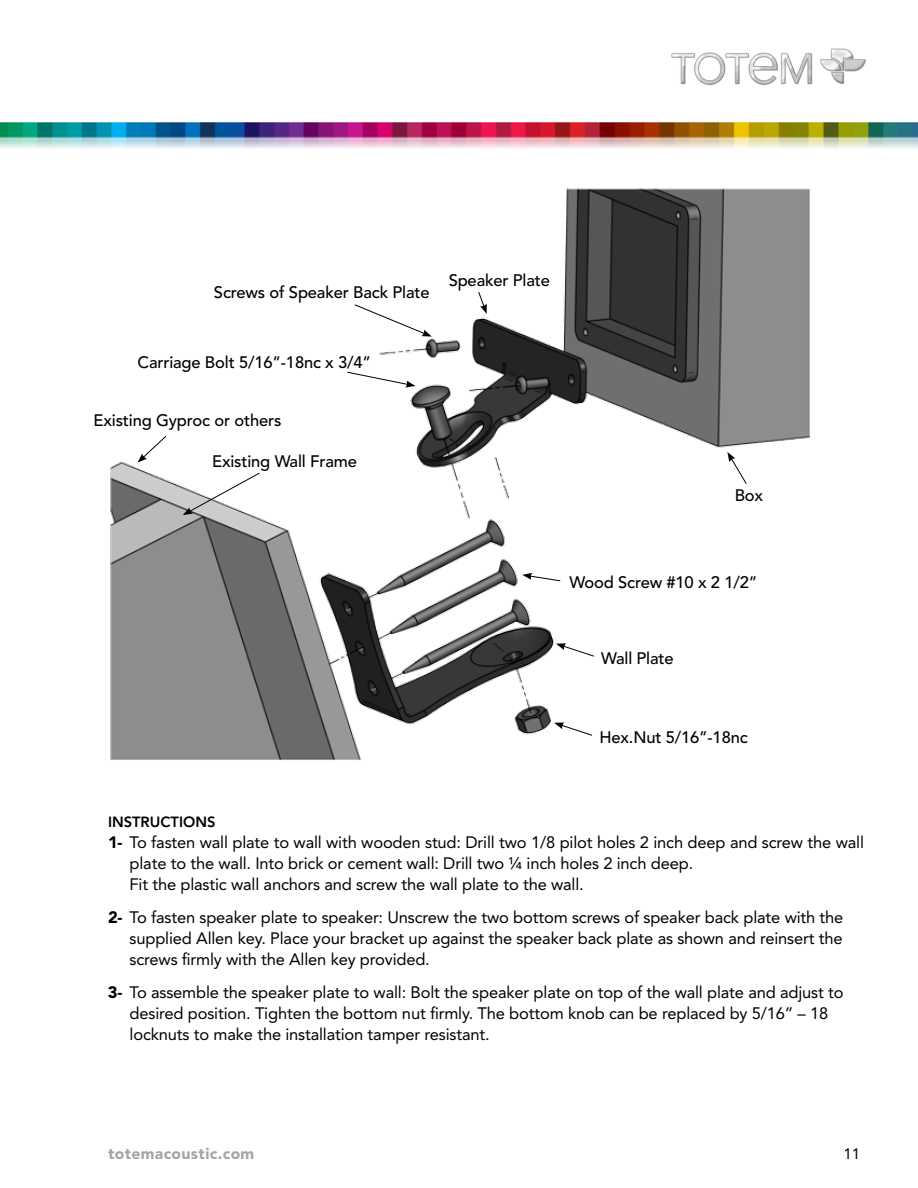
<style>
.page{position:relative;width:918px;height:1188px;background:#fff}
.page>*{position:absolute;margin:0;border:0;box-sizing:border-box;transform-origin:0 0}
.t1{font:16.5px/21px "Avenir";letter-spacing:-.01em;color:#000}
.t2{font:500 16.5px "Avenir";letter-spacing:-.01em;color:#000}
.t3{font:900 15.75px "Avenir";letter-spacing:.02em;color:#757779}
.t4{font:15px "Avenir";color:#000}
.t5{font:800 14.7px "Avenir";color:#000}
.s1{font-weight:900}
</style>
<div class="page">
<img style="left:671px;top:48px;width:195px;height:37px">
<img style="left:0;top:122px;width:918px;height:26px">
<img style="left:110px;top:188px;width:701px;height:572px">
<svg style="left:554px;top:722px;width:39px;height:14px"></svg>
<svg style="left:556px;top:643px;width:39px;height:14px"></svg>
<svg style="left:522px;top:573px;width:39px;height:9px"></svg>
<svg style="left:478px;top:291px;width:9px;height:23px"></svg>
<svg style="left:354px;top:304px;width:78px;height:33px"></svg>
<svg style="left:346px;top:371px;width:69px;height:17px"></svg>
<svg style="left:138px;top:435px;width:29px;height:28px"></svg>
<svg style="left:183px;top:472px;width:78px;height:43px"></svg>
<p class="t2" style="left:214px;top:283px;width:217px">Screws of Speaker Back Plate</p>
<p class="t2" style="left:449px;top:271px;width:103px">Speaker Plate</p>
<p class="t2" style="left:138px;top:353px;width:235px">Carriage Bolt 5/16”-18nc x 3/4”</p>
<p class="t2" style="left:94px;top:411px;width:189px">Existing Gyproc or others</p>
<p class="t2" style="left:212px;top:452px;width:146px">Existing Wall Frame</p>
<p class="t2" style="left:735px;top:486px;width:30px">Box</p>
<p class="t2" style="left:569px;top:573px;width:189px">Wood Screw #10 x 2 1/2”</p>
<p class="t2" style="left:601px;top:649px;width:74px">Wall Plate</p>
<p class="t2" style="left:599px;top:728px;width:150px">Hex.N ut 5/16”-18nc</p>
<p class="t5" style="left:108px;top:813px;width:109px">INSTRUCTIONS</p>
<p class="t1" style="left:130px;top:832px;width:736px;text-indent:-22px"><span class="s1">1-</span> To fasten wall plate to wall with wooden stud: Drill two 1/8 pilot holes 2 inch deep and screw the wall plate to the wall. Into brick or cement wall: Drill two ¼ inch holes 2 inch deep.<br>Fit the plastic wall anchors and screw the wall plate to the wall.</p>
<p class="t1" style="left:130px;top:907px;width:715px;text-align:justify;text-indent:-22px"><span class="s1">2-</span> To fasten speaker plate to speaker: U nscrew the two bottom screws of speaker back plate with the supplied Allen key. Place your bracket up against the speaker back plate as shown and reinsert the screws firmly with the Allen key provided.</p>
<p class="t1" style="left:130px;top:982px;width:716px;text-indent:-22px"><span class="s1">3-</span> To assemble the speaker plate to wall: Bolt the speaker plate on top of the wall plate and adjust to desired position. Tighten the bottom nut firmly. The bottom knob can be replaced by 5/16” – 18 locknuts to make the installation tamper resistant.</p>
<p class="t3" style="left:108px;top:1143px;width:148px">totemacoustic.com</p>
<p class="t4" style="left:844px;top:1145px;width:18px">11</p>
</div>
